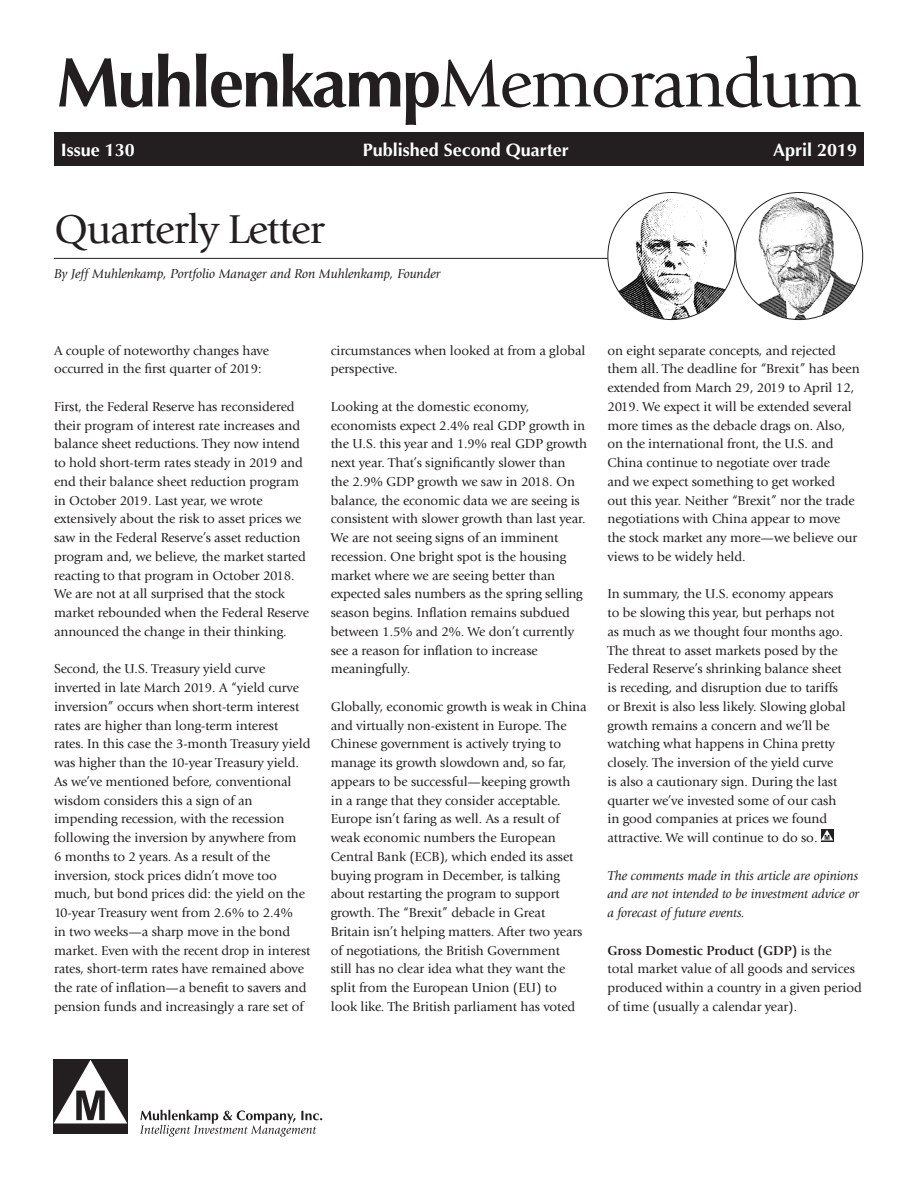
<style>
.page{position:relative;width:918px;height:1188px;background:#fff}
.page>*{position:absolute;margin:0;border:0;box-sizing:border-box;transform-origin:0 0}
.t1{font:700 70.5px "Optima";letter-spacing:-.03em;color:#231f20}
.t2{font:42px "Giovanni";letter-spacing:-.025em;color:#231f20}
.t3{font:700 18px "Optima";color:#fff}
.t4{font:13.5px/18.8px "Giovanni";letter-spacing:-.005em;color:#231f20}
.t5{font:italic 13.5px/18.8px "Giovanni";letter-spacing:-.005em;color:#231f20;text-align:justify}
.s1{font-family:"Giovanni";font-weight:400}
.s2{font-weight:700}
</style>
<div class="page">
<hr style="left:54px;top:258px;width:722px;height:1px;background:#231f20">
<img style="left:608px;top:193px;width:127px;height:127px;border-radius:64px">
<div style="left:54px;top:132px;width:810px;height:34px;background:#231f20"></div>
<div style="left:53px;top:1060px;width:75px;height:74px;background:#231f20"></div>
<svg style="left:54px;top:1060px;width:73px;height:63px"></svg>
<svg style="left:140px;top:1110px;width:182px;height:27px"></svg>
<svg style="left:736px;top:193px;width:127px;height:127px"></svg>
<div style="left:821px;top:830px;width:12px;height:12px;background:#878586"></div>
<svg style="left:821px;top:830px;width:12px;height:10px"></svg>
<p class="t1" style="left:57px;top:42px;width:807px">Muhlenkamp<span class="s1">Memorandum</span></p>
<p class="t3" style="left:61px;top:139px;width:76px">Issue 130</p>
<p class="t3" style="left:363px;top:139px;width:208px">Published Second Quarter</p>
<p class="t3" style="left:773px;top:139px;width:86px">April 2019</p>
<p class="t2" style="left:54px;top:206px;width:272px">Quarterly Letter</p>
<p class="t5" style="left:54px;top:264px;width:388px">By Jeff Muhlenkamp, Portfolio Manager and Ron Muhlenkamp, Founder</p>
<p class="t4" style="left:54px;top:341px;width:216px">A couple of noteworthy changes have occurred in the first quarter of 2019:</p>
<p class="t4" style="left:54px;top:397px;width:257px">First, the Federal Reserve has reconsidered their program of interest rate increases and balance sheet reductions. They now intend to hold short-term rates steady in 2019 and end their balance sheet reduction program in October 2019. Last year, we wrote extensively about the risk to asset prices we saw in the Federal Reserve’s asset reduction program and, we believe, the market started reacting to that program in October 2018.<br>We are not at all surprised that the stock market rebounded when the Federal Reserve announced the change in their thinking.</p>
<p class="t4" style="left:54px;top:660px;width:258px">Second, the U.S. Treasury yield curve inverted in late March 2019. A “yield curve inversion” occurs when short-term interest rates are higher than long-term interest rates. In this case the 3-month Treasury yield was higher than the 10-year Treasury yield.<br>As we’ve mentioned before, conventional wisdom considers this a sign of an impending recession, with the recession following the inversion by anywhere from<br>6 months to 2 years. As a result of the inversion, stock prices didn’t move too much, but bond prices did: the yield on the 10-year Treasury went from 2.6% to 2.4%<br>in two weeks—a sharp move in the bond market. Even with the recent drop in interest rates, short-term rates have remained above the rate of inflation—a benefit to savers and pension funds and increasingly a rare set of</p>
<p class="t4" style="left:331px;top:341px;width:256px">circumstances when looked at from a global perspective.</p>
<p class="t4" style="left:331px;top:397px;width:258px">Looking at the domestic economy, economists expect 2.4% real GDP growth in the U.S. this year and 1.9% real GDP growth next year. That’s significantly slower than the 2.9% GDP growth we saw in 2018. On balance, the economic data we are seeing is consistent with slower growth than last year.<br>We are not seeing signs of an imminent recession. One bright spot is the housing market where we are seeing better than expected sales numbers as the spring selling season begins. Inflation remains subdued between 1.5% and 2%. We don’t currently see a reason for inflation to increase meaningfully.</p>
<p class="t4" style="left:331px;top:697px;width:257px">Globally, economic growth is weak in China and virtually non-existent in Europe. The Chinese government is actively trying to manage its growth slowdown and, so far, appears to be successful—keeping growth<br>in a range that they consider acceptable.<br>Europe isn’t faring as well. As a result of weak economic numbers the European Central Bank (ECB), which ended its asset buying program in December, is talking about restarting the program to support growth. The “Brexit” debacle in Great Britain isn’t helping matters. After two years of negotiations, the British Government<br>still has no clear idea what they want the split from the European Union (EU) to<br>look like. The British parliament has voted</p>
<p class="t4" style="left:608px;top:341px;width:254px">on eight separate concepts, and rejected them all. The deadline for “Brexit” has been extended from March 29, 2019 to April 12, 2019. We expect it will be extended several more times as the debacle drags on. Also, on the international front, the U.S. and China continue to negotiate over trade<br>and we expect something to get worked<br>out this year. Neither “Brexit” nor the trade negotiations with China appear to move the stock market any more—we believe our views to be widely held.</p>
<p class="t4" style="left:608px;top:585px;width:240px">In summary, the U.S. economy appears to be slowing this year, but perhaps not as much as we thought four months ago.<br>The threat to asset markets posed by the Federal Reserve’s shrinking balance sheet is receding, and disruption due to tariffs or Brexit is also less likely. Slowing global growth remains a concern and we’ll be watching what happens in China pretty closely. The inversion of the yield curve<br>is also a cautionary sign. During the last quarter we’ve invested some of our cash in good companies at prices we found attractive. We will continue to do so.</p>
<p class="t5" style="left:608px;top:866px;width:253px">The comments made in this article are opinions and are not intended to be investment advice or a forecast of future events.</p>
<p class="t4" style="left:608px;top:941px;width:256px"><span class="s2">Gross Domestic Product (GDP)</span> is the<br>total market value of all goods and services produced within a country in a given period of time (usually a calendar year).</p>
</div>
